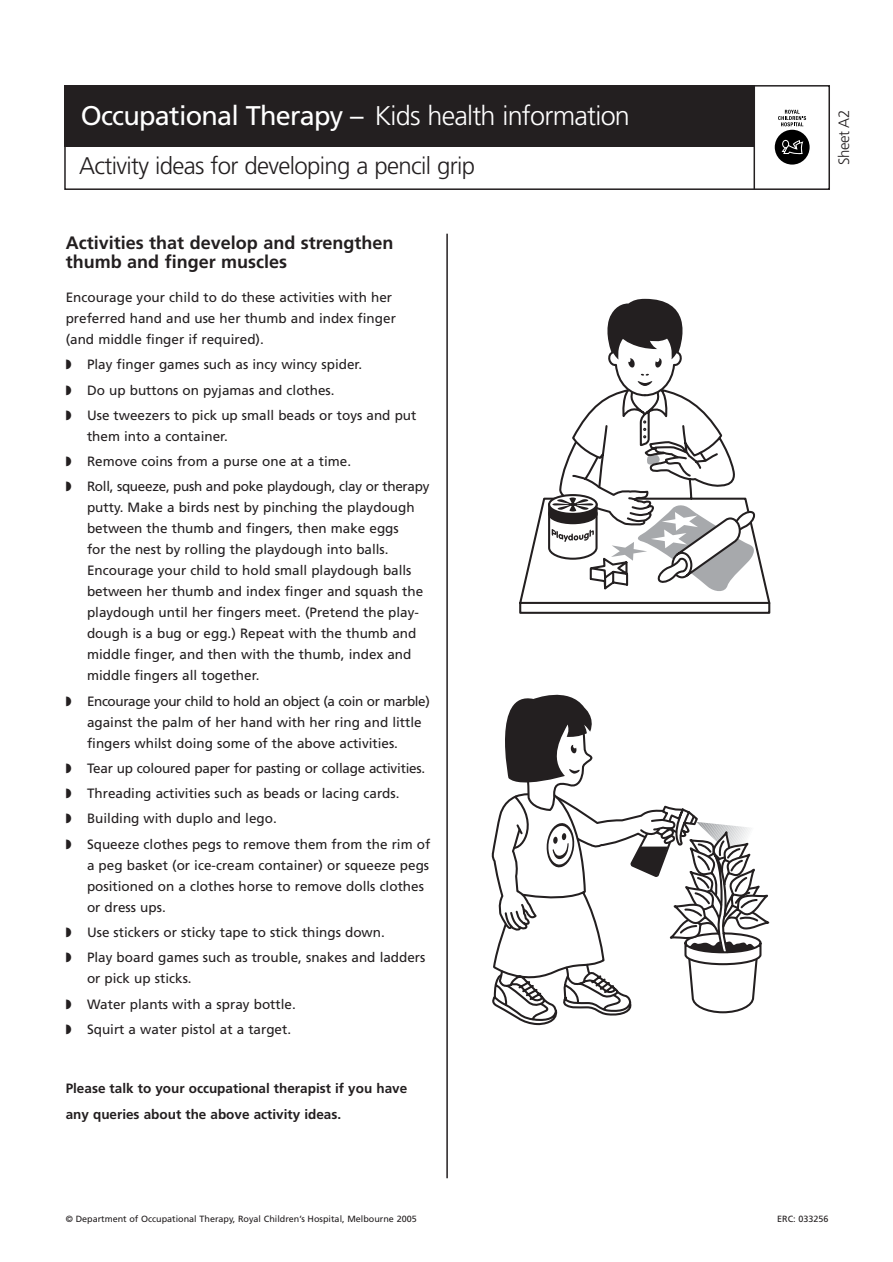
<style>
.page{position:relative;width:893px;height:1262px;background:#fff}
.page>*{position:absolute;margin:0;border:0;box-sizing:border-box;transform-origin:0 0}
.t1{font:300 27px "Frutiger";letter-spacing:-.03em;color:#fff}
.t2{font:300 24px "Frutiger";letter-spacing:-.03em;color:#231f20}
.t3{font:700 18px/19.5px "Frutiger";color:#231f20}
.t4{font:300 15px "Frutiger";letter-spacing:-.03em;color:#231f20}
.t5{font:13.5px/21px "Frutiger";color:#231f20}
.t6{font:700 13.5px/25.5px "Frutiger";color:#231f20}
.t7{font:9px "Frutiger";color:#231f20}
.s1{font-weight:400}
</style>
<div class="page">
<hr style="left:446px;top:234px;width:2px;height:944px;background:#231f20">
<svg style="left:774px;top:110px;width:35px;height:55px"></svg>
<div style="left:64px;top:85px;width:766px;height:105px;border:2px solid #231f20"></div>
<div style="left:64px;top:85px;width:690px;height:62px;background:#231f20"></div>
<hr style="left:753px;top:85px;width:2px;height:104px;background:#231f20">
<svg style="left:491px;top:694px;width:279px;height:332px"></svg>
<svg style="left:519px;top:497px;width:252px;height:117px"></svg>
<svg style="left:547px;top:299px;width:211px;height:294px"></svg>
<h1 class="t1" style="left:81px;top:105px;width:550px"><span class="s1">Occupational Therapy –</span> Kids health information</h1>
<h2 class="t2" style="left:79px;top:156px;width:397px">Activity ideas for developing a pencil grip</h2>
<h3 class="t3" style="left:66px;top:234px;width:329px">Activities that develop and strengthen thumb and finger muscles</h3>
<p class="t5" style="left:66px;top:288px;width:332px">Encourage your child to do these activities with her preferred hand and use her thumb and index finger (and middle finger if required).</p>
<p class="t5" style="left:66px;top:353px;width:352px;line-height:25.2px">◗ Play finger games such as incy wincy spider.<br>◗ Do up buttons on pyjamas and clothes.<br>◗ Use tweezers to pick up small beads or toys and put</p>
<p class="t5" style="left:66px;top:424px;width:365px;line-height:25.2px;text-indent:21px">them into a container.<br>◗ Remove coins from a purse one at a time.<br>◗ Roll, squeeze, push and poke playdough, clay or therapy</p>
<p class="t5" style="left:87px;top:498px;width:338px">putty. Make a birds nest by pinching the playdough between the thumb and fingers, then make eggs<br>for the nest by rolling the playdough into balls.<br>Encourage your child to hold small playdough balls between her thumb and index finger and squash the playdough until her fingers meet. (Pretend the play&shy;dough is a bug or egg.) Repeat with the thumb and middle finger, and then with the thumb, index and middle fingers all together.</p>
<p class="t5" style="left:87px;top:691px;width:344px;text-indent:-21px">◗ Encourage your child to hold an object (a coin or marble) against the palm of her hand with her ring and little fingers whilst doing some of the above activities.</p>
<p class="t5" style="left:66px;top:756px;width:366px;line-height:25.2px">◗ Tear up coloured paper for pasting or collage activities. ◗ Threading activities such as beads or lacing cards.<br>◗ Building with duplo and lego.<br>◗ Squeeze clothes pegs to remove them from the rim of</p>
<p class="t5" style="left:87px;top:855px;width:344px">a peg basket (or ice-cream container) or squeeze pegs positioned on a clothes horse to remove dolls clothes or dress ups.</p>
<p class="t5" style="left:66px;top:920px;width:361px;line-height:25.2px">◗ Use stickers or sticky tape to stick things down.<br>◗ Play board games such as trouble, snakes and ladders</p>
<p class="t5" style="left:66px;top:967px;width:231px;line-height:25.2px;text-indent:21px">or pick up sticks.<br>◗ Water plants with a spray bottle. ◗ Squirt a water pistol at a target.</p>
<p class="t6" style="left:66px;top:1076px;width:343px">Please talk to your occupational therapist if you have any queries about the above activity ideas.</p>
<p class="t4" style="left:837px;top:165px;width:57px;rotate:-90deg">Sheet A2</p>
<p class="t7" style="left:66px;top:1214px;width:352px">© Department of Occupational Therapy, Royal Children’s Hospital, Melbourne 2005</p>
<p class="t7" style="left:777px;top:1214px;width:53px">ERC: 033256</p>
</div>
